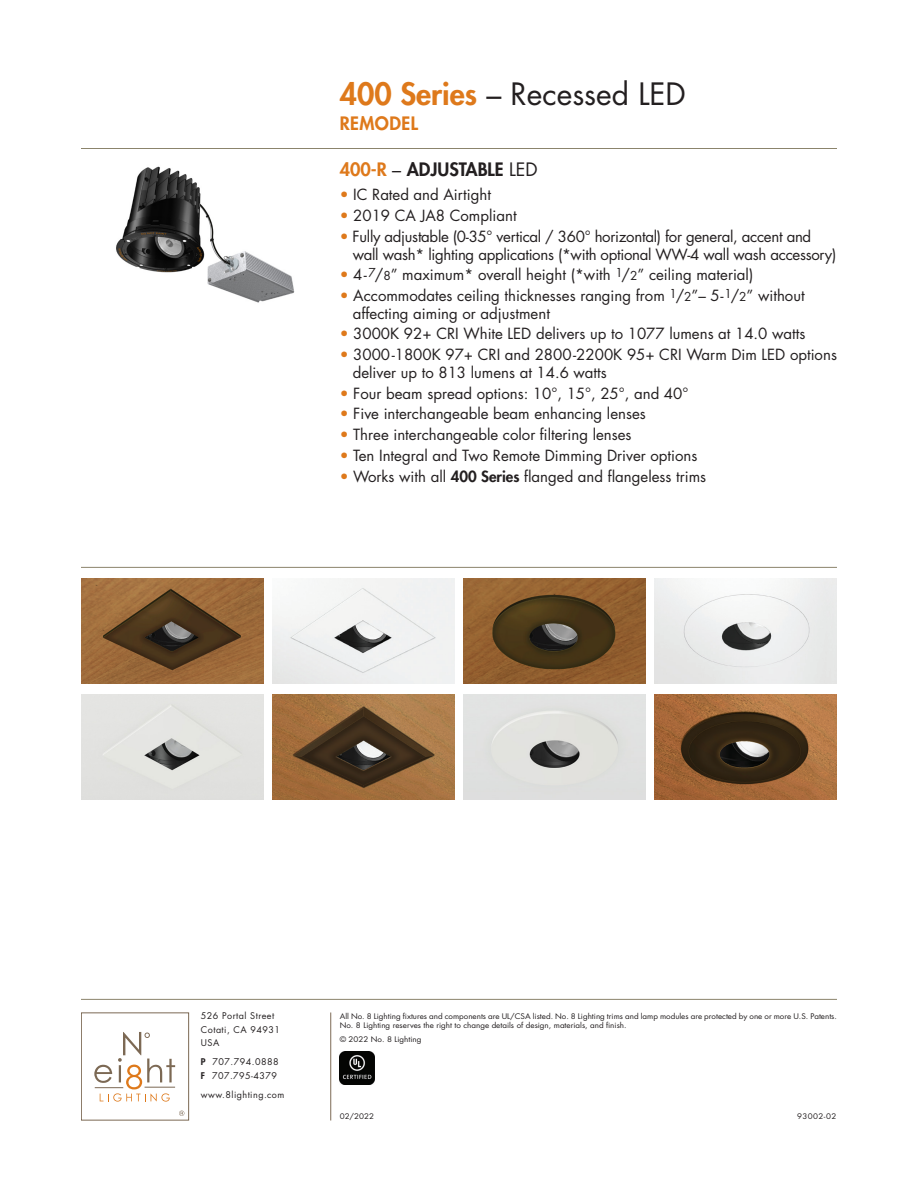
<style>
.page{position:relative;width:918px;height:1188px;background:#fff}
.page>*{position:absolute;margin:0;border:0;box-sizing:border-box;transform-origin:0 0}
.t1{font:30px "Futura LT";color:#231f20}
.t2{font:800 18px "Futura LT";color:#231f20}
.t3{font:800 18px "Futura LT";letter-spacing:.025em;color:#de791b}
.t4{font:15px/17.5px "Futura LT";color:#231f20}
.t5{font:15px/17.5px "Futura LT";letter-spacing:-.02em;color:#231f20}
.PageMaker_Defaults{font:9px "Futura LT";letter-spacing:.05em;color:#231f20}
.PageMaker_Defaults-2{font:7.5px/9px "Futura LT";color:#231f20;scale:1.07 1}
.s1{font-weight:800;color:#de791b}
.s2{color:#de791b}
.s3{font-weight:400}
.s4{font-size:12px}
.s5{font-weight:800}
</style>
<div class="page">
<img style="left:340px;top:1052px;width:35px;height:32px">
<img style="left:272px;top:578px;width:182px;height:106px">
<img style="left:655px;top:578px;width:182px;height:106px">
<img style="left:464px;top:578px;width:182px;height:106px">
<img style="left:81px;top:578px;width:182px;height:106px">
<hr style="left:81px;top:148px;width:756px;height:1px;background:#8b846c">
<hr style="left:81px;top:999px;width:756px;height:1px;background:#8b846c">
<svg style="left:81px;top:1012px;width:108px;height:108px"></svg>
<hr style="left:330px;top:1012px;width:1px;height:108px;background:#7c6954">
<img style="left:116px;top:166px;width:179px;height:137px">
<hr style="left:81px;top:567px;width:756px;height:1px;background:#8b846c">
<img style="left:464px;top:694px;width:182px;height:106px">
<div style="left:81px;top:694px;width:182px;height:106px;background:#e3e3e0"></div>
<img style="left:655px;top:694px;width:182px;height:106px">
<img style="left:272px;top:694px;width:182px;height:106px">
<p class="t1" style="left:340px;top:75px;width:348px"><span class="s1">400 Series</span> – Recessed LED</p>
<p class="t3" style="left:340px;top:111px;width:80px">REMODEL</p>
<p class="t2" style="left:340px;top:158px;width:200px"><span class="s2">400-R</span> <span class="s3">–</span> ADJUSTABLE <span class="s3">LED</span></p>
<p class="t4" style="left:340px;top:186px;width:153px"><span class="s2">•</span> IC Rated and Airtight</p>
<p class="t4" style="left:340px;top:207px;width:178px"><span class="s2">•</span> 2019 CA JA8 Compliant</p>
<p class="t5" style="left:353px;top:228px;width:485px;text-indent:-13px"><span class="s2">•</span> Fully adjustable (0-35° vertical / 360° horizontal) for general, accent and wall wash* lighting applications (*with optional WW-4 wall wash accessory)</p>
<p class="t4" style="left:340px;top:266px;width:415px"><span class="s2">•</span> 4-<sup>7</sup>/<span class="s4">8</span>” maximum* overall height (*with <sup>1</sup>/<span class="s4">2</span>” ceiling material)</p>
<p class="t4" style="left:353px;top:287px;width:453px;text-indent:-13px"><span class="s2">•</span> Accommodates ceiling thicknesses ranging from <sup>1</sup>/<span class="s4">2</span>”– 5-<sup>1</sup>/<span class="s4">2</span>” without affecting aiming or adjustment</p>
<p class="t4" style="left:340px;top:325px;width:467px"><span class="s2">•</span> 3000K 92+ CRI White LED delivers up to 1077 lumens at 14.0 watts</p>
<p class="t4" style="left:353px;top:346px;width:486px;text-indent:-13px"><span class="s2">•</span> 3000-1800K 97+ CRI and 2800-2200K 95+ CRI Warm Dim LED options deliver up to 813 lumens at 14.6 watts</p>
<p class="t4" style="left:340px;top:384px;width:350px"><span class="s2">•</span> Four beam spread options: 10°, 15°, 25°, and 40°</p>
<p class="t4" style="left:340px;top:405px;width:308px"><span class="s2">•</span> Five interchangeable beam enhancing lenses</p>
<p class="t4" style="left:340px;top:426px;width:293px"><span class="s2">•</span> Three interchangeable color filtering lenses</p>
<p class="t4" style="left:340px;top:447px;width:359px"><span class="s2">•</span> Ten Integral and Two Remote Dimming Driver options</p>
<p class="t4" style="left:340px;top:468px;width:368px"><span class="s2">•</span> Works with all <span class="s5">400 Series</span> flanged and flangeless trims</p>
<p class="PageMaker_Defaults" style="left:201px;top:1010px;width:75px">526 Portal Street</p>
<p class="PageMaker_Defaults" style="left:201px;top:1024px;width:80px">Cotati, CA 94931</p>
<p class="PageMaker_Defaults" style="left:201px;top:1037px;width:20px">USA</p>
<p class="PageMaker_Defaults" style="left:201px;top:1056px;width:79px"><span class="s5">P</span> 707.794.0888</p>
<p class="PageMaker_Defaults" style="left:201px;top:1070px;width:78px"><span class="s5">F</span> 707.795-4379</p>
<p class="PageMaker_Defaults" style="left:201px;top:1089px;width:85px">www.8lighting.com</p>
<p class="PageMaker_Defaults-2" style="left:340px;top:1012px;width:466px">All No. 8 Lighting fixtures and components are UL/CSA listed. No. 8 Lighting trims and lamp modules are protected by one or more U.S. Patents.<br>No. 8 Lighting reserves the right to change details of design, materials, and finish.</p>
<p class="PageMaker_Defaults-2" style="left:340px;top:1035px;width:78px">© 2022 No. 8 Lighting</p>
<p class="PageMaker_Defaults-2" style="left:340px;top:1112px;width:34px">02/2022</p>
<p class="PageMaker_Defaults-2" style="left:797px;top:1112px;width:38px">93002-02</p>
</div>
